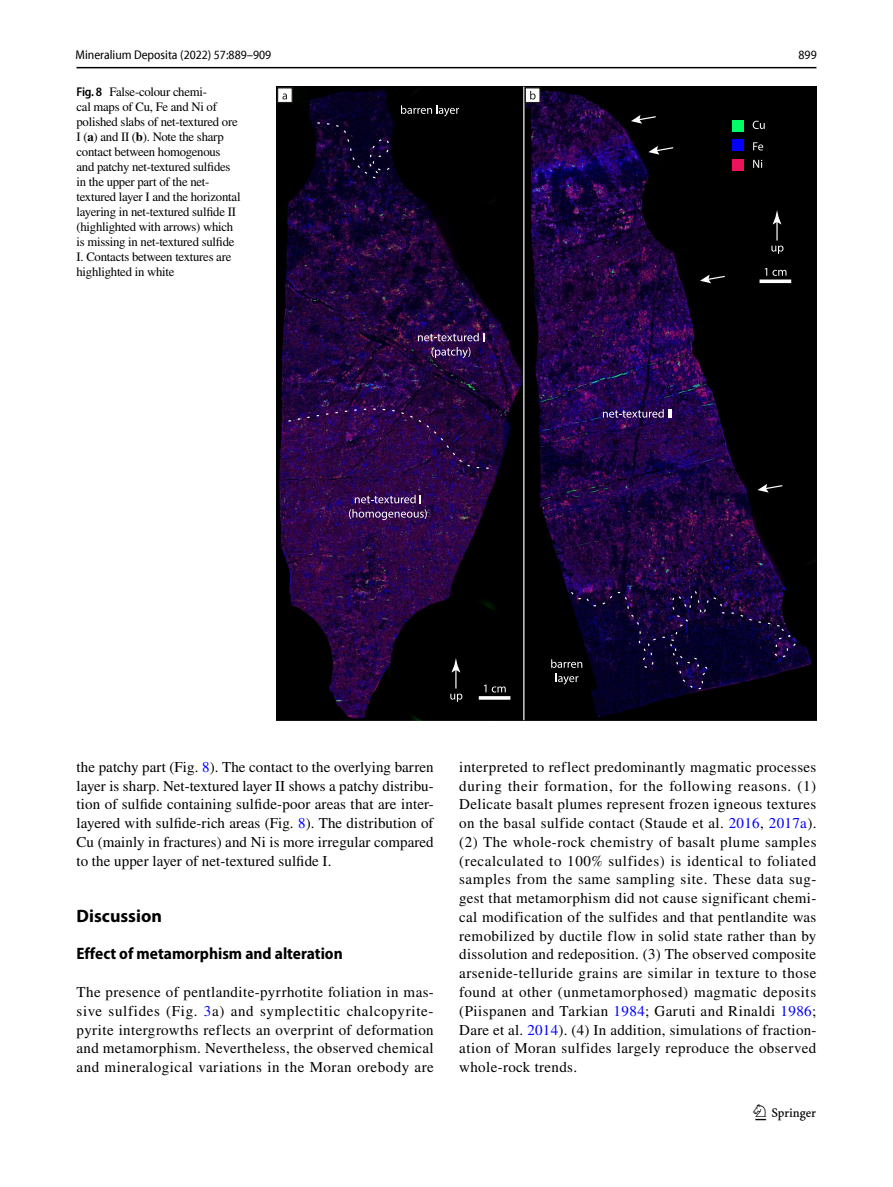
<style>
.page{position:relative;width:893px;height:1187px;background:#fff}
.page>*{position:absolute;margin:0;border:0;box-sizing:border-box;transform-origin:0 0}
.t1{font:22.5px "Springnew Regular 3";color:#000}
.t2{font:700 18px "Myriad Pro";color:#000}
.t3{font:700 semi-condensed 16.5px "Myriad Pro";color:#000}
.t4{font:15px/18.8px "STIX";letter-spacing:.03em;color:#000;text-align:justify}
.t5{font:12.75px/15px "STIX";letter-spacing:-.02em;color:#000}
.t6{font:semi-condensed 12.75px "Myriad Pro Unic";color:#000}
.s1{font-family:"Myriad Pro";font-weight:600;font-stretch:semi-condensed}
.s2{font-weight:700}
.s3{color:#00f}
</style>
<div class="page">
<hr style="left:77px;top:67px;width:739px;height:1px;background:#000">
<img style="left:276px;top:87px;width:540px;height:633px">
<hr style="left:523px;top:87px;width:1px;height:633px;background:#fff">
<svg style="left:401px;top:105px;width:58px;height:11px"></svg>
<svg style="left:556px;top:673px;width:22px;height:11px"></svg>
<svg style="left:450px;top:670px;width:12px;height:31px"></svg>
<div style="left:732px;top:120px;width:12px;height:12px;background:#00fd67"></div>
<svg style="left:753px;top:121px;width:12px;height:1px"></svg>
<svg style="left:287px;top:407px;width:29px;height:66px"></svg>
<svg style="left:316px;top:122px;width:471px;height:548px"></svg>
<div style="left:277px;top:87px;width:16px;height:16px;background:#fff;border:1px solid #1d1d1b"></div>
<svg style="left:282px;top:93px;width:5px;height:6px"></svg>
<div style="left:525px;top:87px;width:16px;height:16px;background:#fff;border:1px solid #1d1d1b"></div>
<svg style="left:530px;top:91px;width:6px;height:8px"></svg>
<svg style="left:759px;top:279px;width:32px;height:4px"></svg>
<svg style="left:765px;top:268px;width:21px;height:8px"></svg>
<hr style="left:479px;top:696px;width:31px;height:3px;background:#fff">
<svg style="left:484px;top:684px;width:2px;height:8px"></svg>
<svg style="left:492px;top:686px;width:14px;height:6px"></svg>
<svg style="left:669px;top:627px;width:129px;height:63px"></svg>
<svg style="left:758px;top:484px;width:26px;height:8px"></svg>
<svg style="left:700px;top:274px;width:26px;height:9px"></svg>
<svg style="left:648px;top:146px;width:26px;height:9px"></svg>
<svg style="left:631px;top:115px;width:26px;height:9px"></svg>
<p class="t6" style="left:76px;top:50px;width:197px">Mineralium Deposita (2022) 57:889–909</p>
<p class="t6" style="left:799px;top:50px;width:20px">899</p>
<p class="t5" style="left:77px;top:85px;width:166px"><span class="s1">Fig. 8</span> False-colour chemi-<br>cal maps of Cu, Fe and Ni of polished slabs of net-textured ore<br>I (<span class="s2">a</span>) and II (<span class="s2">b</span>). Note the sharp contact between homogenous and patchy net-textured sulfides in the upper part of the net&shy;textured layer I and the horizontal layering in net-textured sulfide II (highlighted with arrows) which is missing in net-textured sulfide<br>I. Contacts between textures are highlighted in white</p>
<p class="t4" style="left:77px;top:758px;width:359px">the patchy part (Fig. <span class="s3">8</span>). The contact to the overlying barren layer is sharp. Net-textured layer II shows a patchy distribu&shy;tion of sulfide containing sulfide-poor areas that are inter&shy;layered with sulfide-rich areas (Fig. <span class="s3">8</span>). The distribution of Cu (mainly in fractures) and Ni is more irregular compared to the upper layer of net-textured sulfide I.</p>
<p class="t2" style="left:77px;top:904px;width:87px">Discussion</p>
<p class="t3" style="left:77px;top:944px;width:268px">Effect of metamorphism and alteration</p>
<p class="t4" style="left:77px;top:983px;width:359px">The presence of pentlandite-pyrrhotite foliation in mas&shy;sive sulfides (Fig. <span class="s3">3</span>a) and symplectitic chalcopyrite&shy;pyrite intergrowths reflects an overprint of deformation and metamorphism. Nevertheless, the observed chemical and mineralogical variations in the Moran orebody are</p>
<p class="t4" style="left:459px;top:758px;width:359px">interpreted to reflect predominantly magmatic processes during their formation, for the following reasons. (1)<br>Delicate basalt plumes represent frozen igneous textures on the basal sulfide contact (Staude et al. <span class="s3">2016</span>, <span class="s3">2017a</span>). (2) The whole-rock chemistry of basalt plume samples (recalculated to 100% sulfides) is identical to foliated samples from the same sampling site. These data sug&shy;gest that metamorphism did not cause significant chemi&shy;cal modification of the sulfides and that pentlandite was remobilized by ductile flow in solid state rather than by dissolution and redeposition. (3) The observed composite arsenide-telluride grains are similar in texture to those found at other (unmetamorphosed) magmatic deposits (Piispanen and Tarkian <span class="s3">1984</span>; Garuti and Rinaldi <span class="s3">1986</span>; Dare et al. <span class="s3">2014</span>). (4) In addition, simulations of fraction&shy;ation of Moran sulfides largely reproduce the observed whole-rock trends.</p>
<h1 class="t1" style="left:755px;top:1104px;width:62px">1 3</h1>
</div>
